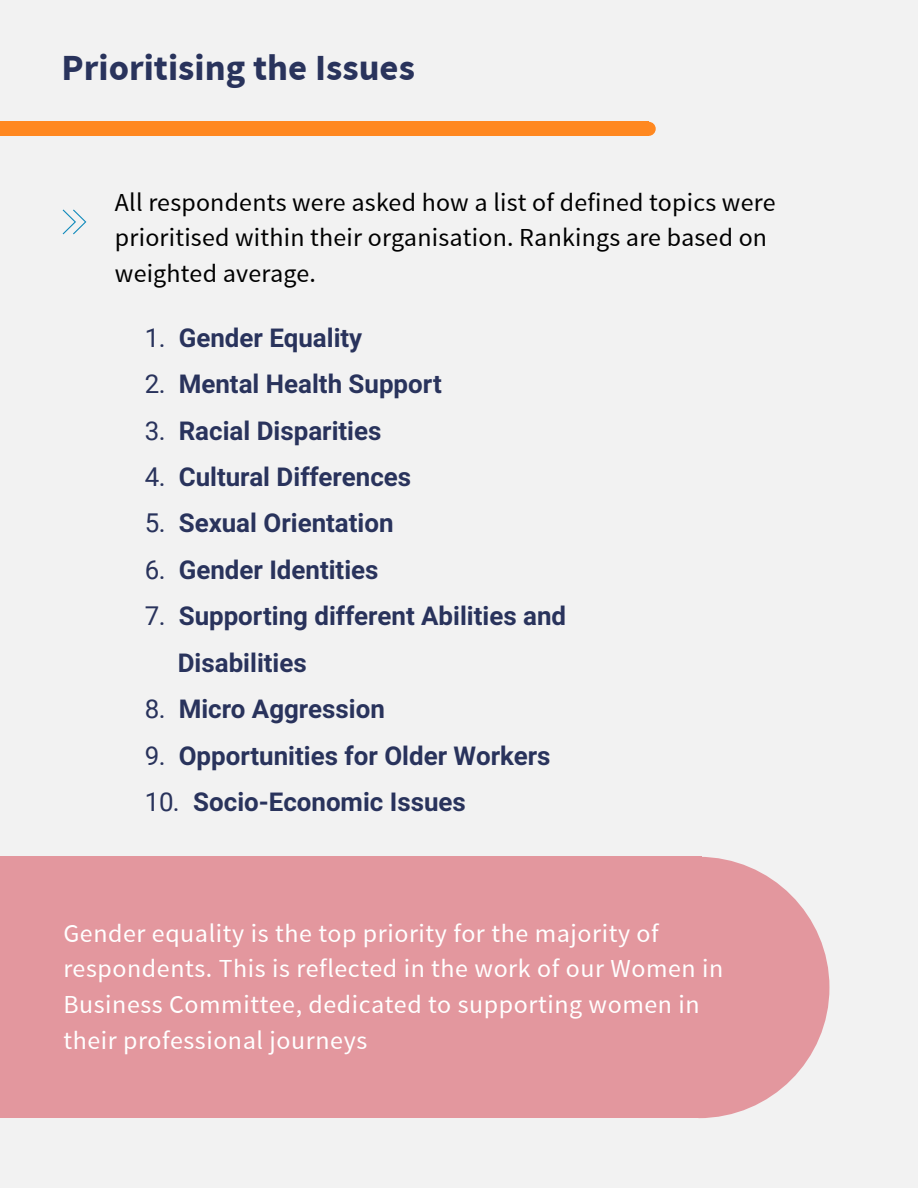
<style>
.page{position:relative;width:918px;height:1188px;background:#f2f2f2}
.page>*{position:absolute;margin:0;border:0;box-sizing:border-box;transform-origin:0 0}
.t1{font:700 36.75px "Source Sans Pro";color:#29335c}
.t2{font:700 25.95px/46.5px "Roboto";color:#29335c}
.t3{font:25.95px/35.7px "Source Sans Pro";letter-spacing:.025em;color:#fff}
.t4{font:25.95px/35.7px "Source Sans Pro";letter-spacing:.01em;color:#000}
.s1{font-weight:400}
</style>
<div class="page">
<div style="left:0;top:122px;width:649px;height:14px;background:#ff8820"></div>
<svg style="left:649px;top:122px;width:7px;height:14px"></svg>
<svg style="left:63px;top:210px;width:23px;height:24px"></svg>
<div style="left:0;top:857px;width:693px;height:261px;background:#e3979e"></div>
<div style="left:689px;top:857px;width:13px;height:261px;background:#e3979e"></div>
<svg style="left:702px;top:857px;width:127px;height:261px"></svg>
<h1 class="t1" style="left:62px;top:44px;width:355px">Prioritising the Issues</h1>
<p class="t4" style="left:115px;top:185px;width:662px">All respondents were asked how a list of defined topics were prioritised within their organisation. Rankings are based on weighted average.</p>
<p class="t2" style="left:145px;top:315px;width:219px"><span class="s1">1.</span> Gender Equality</p>
<p class="t2" style="left:145px;top:361px;width:299px"><span class="s1">2.</span> Mental Health Support</p>
<p class="t2" style="left:145px;top:407px;width:238px"><span class="s1">3.</span> Racial Disparities</p>
<p class="t2" style="left:145px;top:454px;width:268px"><span class="s1">4.</span> Cultural Differences</p>
<p class="t2" style="left:145px;top:500px;width:250px"><span class="s1">5.</span> Sexual Orientation</p>
<p class="t2" style="left:145px;top:547px;width:235px"><span class="s1">6.</span> Gender Identities</p>
<p class="t2" style="left:178px;top:593px;width:390px;text-indent:-33px"><span class="s1">7.</span> Supporting different Abilities and<br>Disabilities</p>
<p class="t2" style="left:145px;top:686px;width:242px"><span class="s1">8.</span> Micro Aggression</p>
<p class="t2" style="left:145px;top:733px;width:407px"><span class="s1">9.</span> Opportunities for Older Workers</p>
<p class="t2" style="left:145px;top:779px;width:323px"><span class="s1">10.</span> Socio-Economic Issues</p>
<p class="t3" style="left:63px;top:917px;width:661px">Gender equality is the top priority for the majority of respondents. This is reflected in the work of our Women in Business Committee, dedicated to supporting women in their professional journeys</p>
</div>
